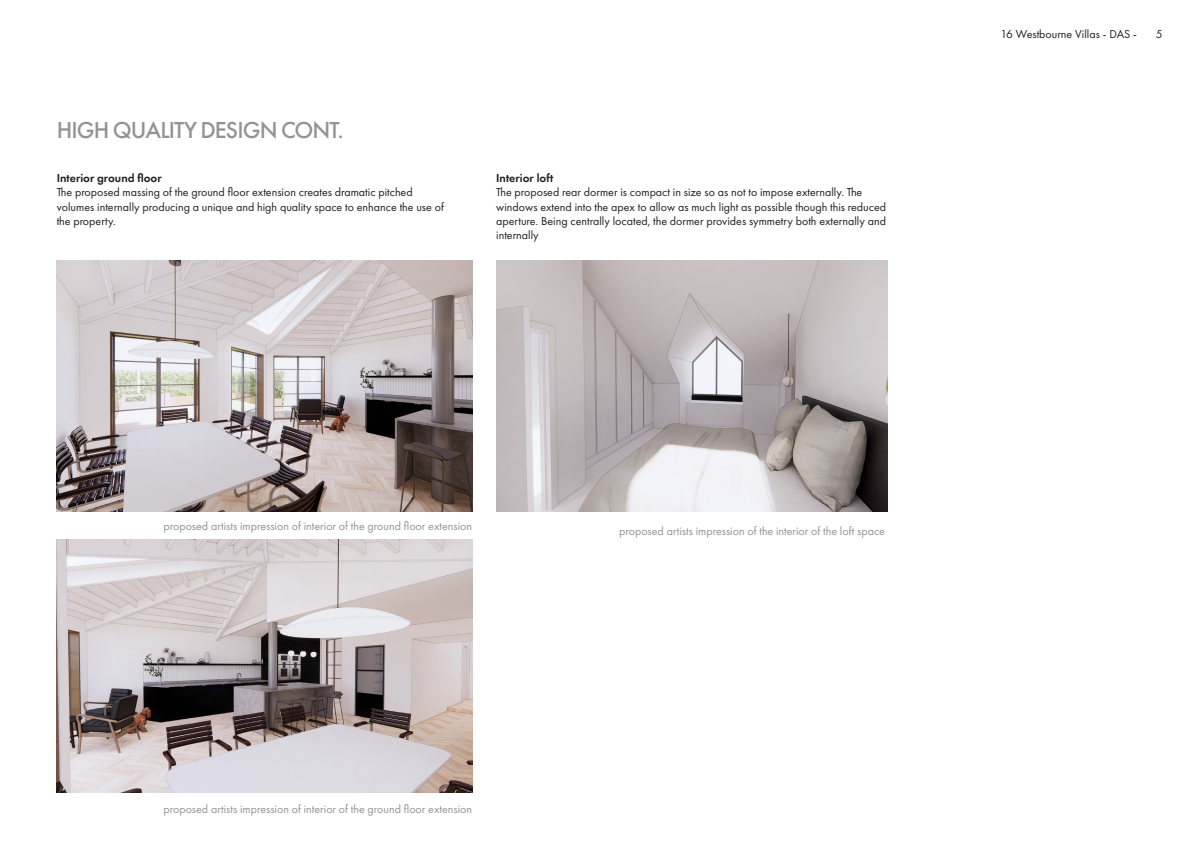
<style>
.page{position:relative;width:1191px;height:842px;background:#fff}
.page>*{position:absolute;margin:0;border:0;box-sizing:border-box;transform-origin:0 0}
.t1{font:500 24px "Futura PT";letter-spacing:-.04em;color:#929394}
.t2{font:12px/14.4px "Futura PT";color:#231f20}
.t3{font:12px "Futura PT";color:#929394}
.t4{font:600 12px "Futura PT";color:#231f20}
</style>
<div class="page">
<img style="left:57px;top:260px;width:415px;height:251px">
<img style="left:57px;top:539px;width:415px;height:253px">
<img style="left:496px;top:260px;width:391px;height:251px">
<p class="t1" style="left:57px;top:116px;width:288px">HIGH QUALITY DESIGN CONT.</p>
<p class="t4" style="left:57px;top:170px;width:106px">Interior ground floor</p>
<p class="t2" style="left:57px;top:185px;width:389px">The proposed massing of the ground floor extension creates dramatic pitched volumes internally producing a unique and high quality space to enhance the use of the property.</p>
<p class="t4" style="left:496px;top:170px;width:59px">Interior loft</p>
<p class="t2" style="left:496px;top:185px;width:391px">The proposed rear dormer is compact in size so as not to impose externally. The windows extend into the apex to allow as much light as possible though this reduced aperture. Being centrally located, the dormer provides symmetry both externally and internally</p>
<p class="t3" style="left:163px;top:519px;width:310px">proposed artists impression of interior of the ground floor extension</p>
<p class="t3" style="left:619px;top:524px;width:267px">proposed artists impression of the interior of the loft space</p>
<p class="t3" style="left:163px;top:802px;width:310px">proposed artists impression of interior of the ground floor extension</p>
<p class="t2" style="left:1000px;top:26px;width:138px">16 Westbourne Villas - DAS -</p>
<p class="t2" style="left:1155px;top:26px;width:8px">5</p>
</div>
